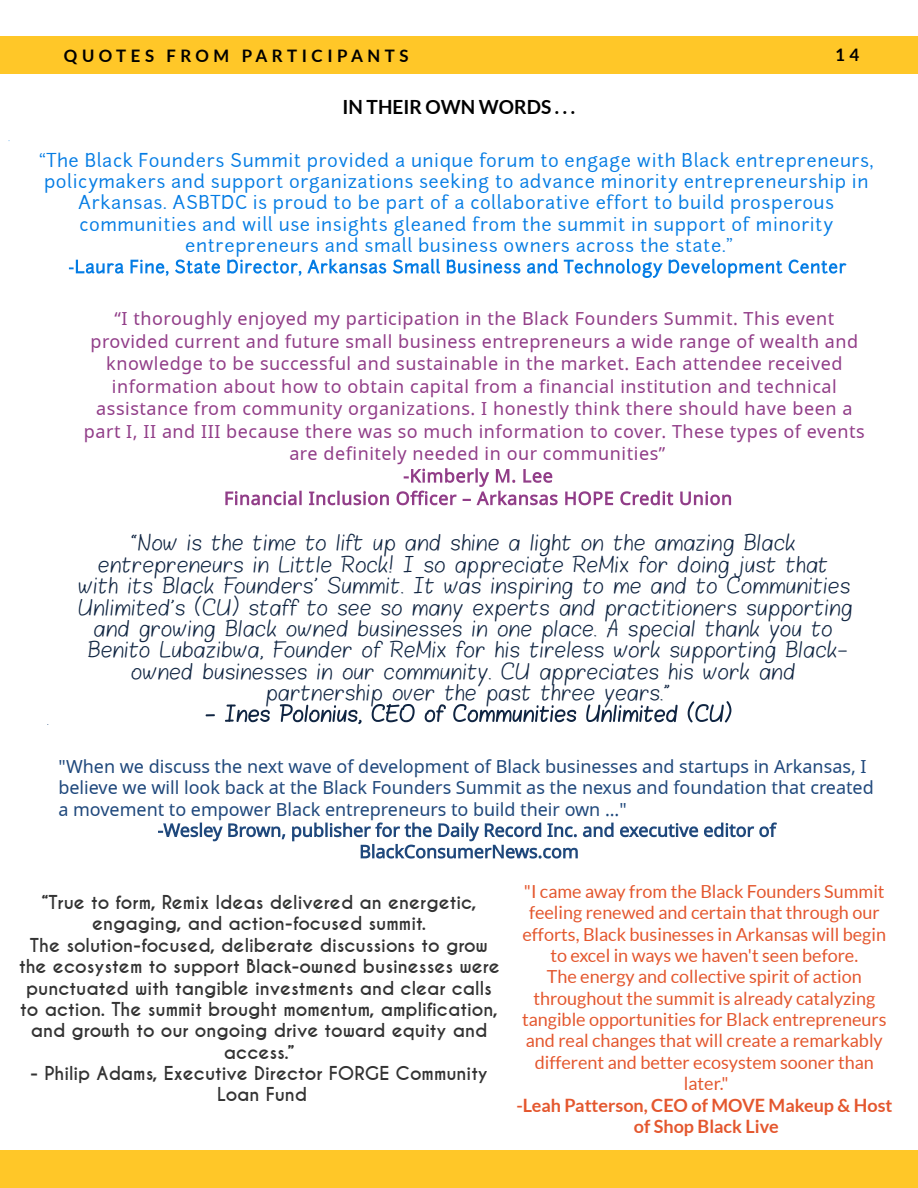
<style>
.page{position:relative;width:918px;height:1188px;background:#fff}
.page>*{position:absolute;margin:0;border:0;box-sizing:border-box;transform-origin:0 0}
.t1{font:700 19.05px "Lato";color:#000}
.t2{font:18px/22.5px "Noto Sans";letter-spacing:.03em;color:#913d88;text-align:center}
.t3{font:18px/21.3px "Blokletters Balpen";color:#102542;text-align:center}
.t4{font:700 18px/21.3px "Caviar Dreams";color:#333;text-align:center}
.t5{font:18px/21.3px "Lato";color:#e4572e;text-align:center}
.t6{font:18px/21.3px "junctionregular";letter-spacing:.03em;color:#047ce4;text-align:center}
.t7{font:18px/21.3px "Noto Sans";color:#1f487c}
.t8{font:700 18px/21.3px "Lato";color:#e4572e;text-align:center}
.t9{font:700 16.8px "Lato";letter-spacing:.27em;color:#000}
</style>
<div class="page">
<div style="left:0;top:37px;width:918px;height:37px;background:#ffc728"></div>
<svg style="left:206px;top:701px;width:525px;height:23px"></svg>
<svg style="left:69px;top:259px;width:778px;height:19px"></svg>
<svg style="left:158px;top:822px;width:619px;height:37px"></svg>
<svg style="left:225px;top:468px;width:506px;height:37px"></svg>
<div style="left:0;top:1151px;width:918px;height:37px;background:#ffc728"></div>
<p class="t9" style="left:64px;top:46px;width:346px">QUOTES FROM PARTICIPANTS</p>
<p class="t9" style="left:835px;top:46px;width:26px">1 4</p>
<p class="t1" style="left:343px;top:96px;width:234px">IN THEIR OWN WORDS . . .</p>
<p class="t6" style="left:39px;top:151px;width:836px">“The Black Founders Summit provided a unique forum to engage with Black entrepreneurs, policymakers and support organizations seeking to advance minority entrepreneurship in Arkansas. ASBTDC is proud to be part of a collaborative effort to build prosperous communities and will use insights gleaned from the summit in support of minority entrepreneurs and small business owners across the state.”</p>
<p class="t2" style="left:84px;top:308px;width:783px">“I thoroughly enjoyed my participation in the Black Founders Summit. This event provided current and future small business entrepreneurs a wide range of wealth and knowledge to be successful and sustainable in the market. Each attendee received information about how to obtain capital from a financial institution and technical assistance from community organizations. I honestly think there should have been a part I, II and III because there was so much information to cover. These types of events are definitely needed in our communities”</p>
<p class="t3" style="left:78px;top:533px;width:776px">“Now is the time to lift up and shine a light on the amazing Black entrepreneurs in Little Rock! I so appreciate ReMix for doing just that with its Black Founders’ Summit. It was inspiring to me and to Communities Unlimited’s (CU) staff to see so many experts and practitioners supporting and growing Black owned businesses in one place. A special thank you to Benito Lubazibwa, Founder of ReMix for his tireless work supporting Black&shy;owned businesses in our community. CU appreciates his work and partnership over the past three years.”</p>
<p class="t7" style="left:58px;top:756px;width:817px">"When we discuss the next wave of development of Black businesses and startups in Arkansas, I believe we will look back at the Black Founders Summit as the nexus and foundation that created a movement to empower Black entrepreneurs to build their own ..."</p>
<p class="t4" style="left:19px;top:892px;width:482px">“True to form, Remix Ideas delivered an energetic, engaging, and action-focused summit.<br>The solution-focused, deliberate discussions to grow the ecosystem to support Black-owned businesses were punctuated with tangible investments and clear calls to action. The summit brought momentum, amplification, and growth to our ongoing drive toward equity and access.”</p>
<p class="t4" style="left:30px;top:1063px;width:459px">- Philip Adams, Executive Director FORGE Community<br>Loan Fund</p>
<p class="t5" style="left:522px;top:881px;width:366px">"I came away from the Black Founders Summit feeling renewed and certain that through our efforts, Black businesses in Arkansas will begin to excel in ways we haven't seen before.<br>The energy and collective spirit of action throughout the summit is already catalyzing tangible opportunities for Black entrepreneurs and real changes that will create a remarkably different and better ecosystem sooner than later."</p>
<p class="t8" style="left:516px;top:1094px;width:378px">-Leah Patterson, CEO of MOVE Makeup &amp; Host of Shop Black Live</p>
</div>
